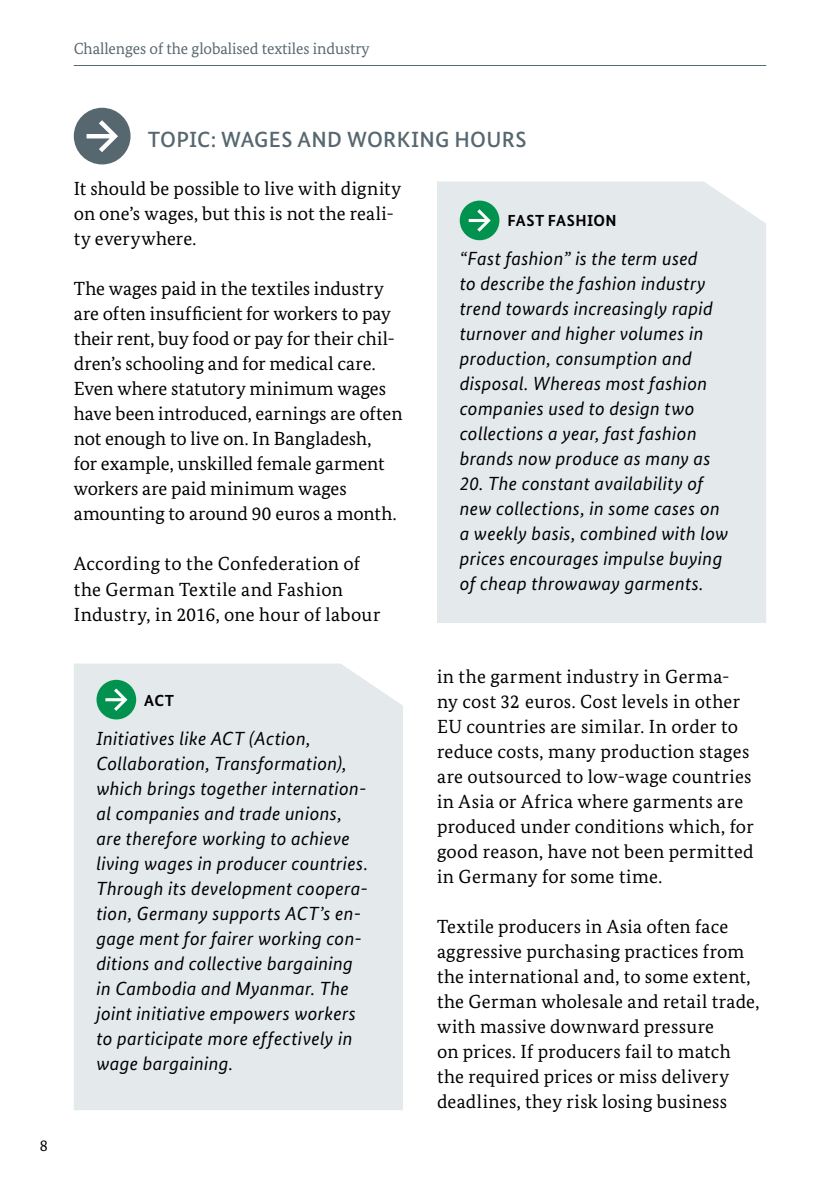
<style>
.page{position:relative;width:840px;height:1191px;background:#fff}
.page>*{position:absolute;margin:0;border:0;box-sizing:border-box;transform-origin:0 0}
.t1{font:500 22px "Bundes Sans";letter-spacing:.015em;color:#57676f}
.t2{font:19px/25px "Bundes Serif";letter-spacing:.01em;color:#000}
.t3{font:italic 19px/25px "Bundes Sans";letter-spacing:.02em;color:#000}
.t4{font:16px "Bundes Serif";letter-spacing:-.005em;color:#57676f}
.t5{font:700 16px "Bundes Sans";letter-spacing:.03em;color:#000}
.t6{font:16px "Bundes Serif";color:#000}
</style>
<div class="page">
<hr style="left:74px;top:65px;width:691px;height:1px;background:#57676f">
<svg style="left:74px;top:108px;width:56px;height:56px"></svg>
<div style="left:74px;top:663px;width:329px;height:447px;background:#e4e9ec"></div>
<svg style="left:96px;top:680px;width:40px;height:39px;background:#47ae80"></svg>
<div style="left:437px;top:181px;width:328px;height:442px;background:#e4e9ec"></div>
<svg style="left:459px;top:200px;width:40px;height:40px;background:#4baf82"></svg>
<p class="t4" style="left:74px;top:39px;width:297px">Challenges of the globalised textiles industry</p>
<p class="t6" style="left:40px;top:1136px;width:9px">8</p>
<p class="t1" style="left:148px;top:126px;width:380px">TOPIC: WAGES AND WORKING HOURS</p>
<p class="t2" style="left:74px;top:176px;width:329px">It should be possible to live with dignity on one’s wages, but this is not the reali&shy;ty everywhere.</p>
<p class="t2" style="left:74px;top:276px;width:330px">The wages paid in the textiles industry are often insufficient for workers to pay their rent, buy food or pay for their chil&shy;dren’s schooling and for medical care.<br>Even where statutory minimum wages have been introduced, earnings are often not enough to live on. In Bangladesh,<br>for example, unskilled female garment workers are paid minimum wages amounting to around 90 euros a month.</p>
<p class="t2" style="left:74px;top:551px;width:308px">According to the Confederation of the German Textile and Fashion<br>Industry, in 2016, one hour of labour</p>
<p class="t5" style="left:507px;top:211px;width:111px">FAST FASHION</p>
<p class="t3" style="left:459px;top:246px;width:255px">“Fast fashion” is the term used to describe the fashion industry trend towards increasingly rapid turnover and higher volumes in production, consumption and disposal. Whereas most fashion companies used to design two collections a year, fast fashion brands now produce as many as</p>
<p class="t3" style="left:459px;top:471px;width:270px">20. The constant availability of new collections, in some cases on a weekly basis, combined with low prices encourages impulse buying of cheap throwaway garments.</p>
<p class="t5" style="left:144px;top:690px;width:31px">ACT</p>
<p class="t3" style="left:96px;top:725px;width:273px">Initiatives like ACT (Action,<br>Collaboration, Transformation), which brings together internation&shy;al companies and trade unions, are therefore working to achieve living wages in producer countries.<br>Through its development coopera&shy;tion, Germany supports ACT’s en&shy;gage ment for fairer working con&shy;ditions and collective bargaining in Cambodia and Myanmar. The joint initiative empowers workers to participate more effectively in wage bargaining.</p>
<p class="t2" style="left:437px;top:664px;width:318px">in the garment industry in Germa&shy;ny cost 32 euros. Cost levels in other EU countries are similar. In order to reduce costs, many production stages are outsourced to low-wage countries in Asia or Africa where garments are produced under conditions which, for good reason, have not been permitted in Germany for some time.</p>
<p class="t2" style="left:437px;top:914px;width:324px">Textile producers in Asia often face aggressive purchasing practices from the international and, to some extent, the German wholesale and retail trade, with massive downward pressure<br>on prices. If producers fail to match the required prices or miss delivery deadlines, they risk losing business</p>
</div>
